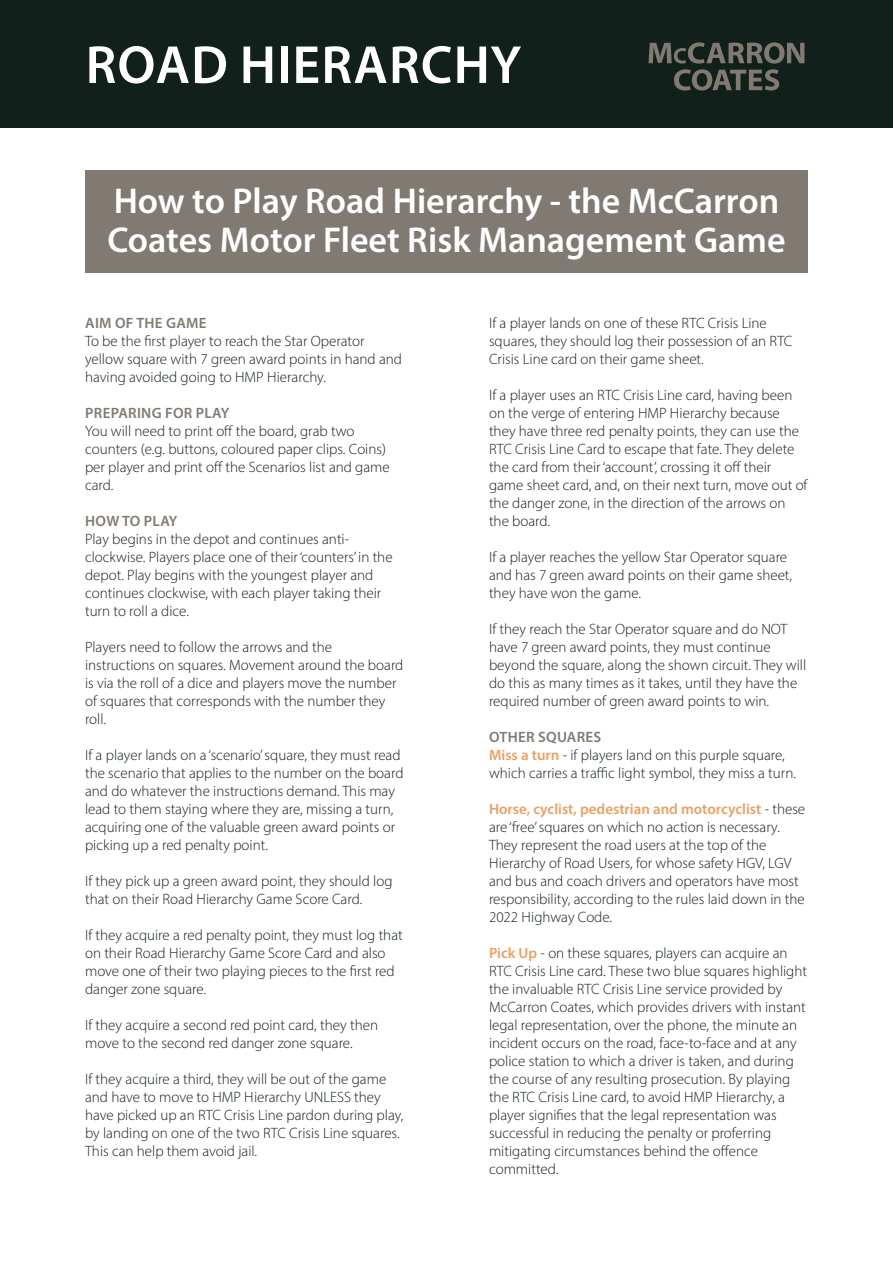
<style>
.page{position:relative;width:893px;height:1263px;background:#fff}
.page>*{position:absolute;margin:0;border:0;box-sizing:border-box;transform-origin:0 0}
.t1{font:600 54px "Myriad Pro";letter-spacing:.02em;color:#fff}
.t2{font:600 36px/39px "Myriad Pro";color:#fff}
.t3{font:300 15px/18px "Myriad Pro";color:#12201b}
.t4{font:600 15px "Myriad Pro";letter-spacing:.02em;color:#817a73}
.s1{font-weight:600;color:#817a73}
.s2{font-weight:600;color:#e9a062}
</style>
<div class="page">
<div style="left:85px;top:170px;width:723px;height:102px;background:#817a73"></div>
<div style="left:0;top:0;width:893px;height:128px;background:#12201b"></div>
<svg style="left:648px;top:42px;width:156px;height:48px"></svg>
<h1 class="t1" style="left:86px;top:30px;width:437px">ROAD HIERARCHY</h1>
<h2 class="t2" style="left:107px;top:181px;width:680px">How to Play Road Hierarchy - the McCarron<br>Coates Motor Fleet Risk Management Game</h2>
<p class="t4" style="left:85px;top:313px;width:123px">AIM OF THE GAME</p>
<p class="t3" style="left:85px;top:332px;width:318px">To be the first player to reach the Star Operator yellow square with 7 green award points in hand and having avoided going to HMP Hierarchy.</p>
<p class="t4" style="left:85px;top:403px;width:146px">PREPARING FOR PLAY</p>
<p class="t3" style="left:85px;top:422px;width:306px">You will need to print off the board, grab two counters (e.g. buttons, coloured paper clips. Coins) per player and print off the Scenarios list and game card.</p>
<p class="t4" style="left:85px;top:511px;width:94px">HOW TO PLAY</p>
<p class="t3" style="left:85px;top:530px;width:309px">Play begins in the depot and continues anti&shy;clockwise. Players place one of their ‘counters’ in the depot. Play begins with the youngest player and continues clockwise, with each player taking their turn to roll a dice.</p>
<p class="t3" style="left:85px;top:638px;width:320px">Players need to follow the arrows and the instructions on squares. Movement around the board is via the roll of a dice and players move the number of squares that corresponds with the number they roll.</p>
<p class="t3" style="left:85px;top:746px;width:320px">If a player lands on a ‘scenario’ square, they must read the scenario that applies to the number on the board and do whatever the instructions demand. This may lead to them staying where they are, missing a turn, acquiring one of the valuable green award points or picking up a red penalty point.</p>
<p class="t3" style="left:85px;top:872px;width:309px">If they pick up a green award point, they should log that on their Road Hierarchy Game Score Card.</p>
<p class="t3" style="left:85px;top:926px;width:319px">If they acquire a red penalty point, they must log that on their Road Hierarchy Game Score Card and also move one of their two playing pieces to the first red danger zone square.</p>
<p class="t3" style="left:85px;top:1016px;width:295px">If they acquire a second red point card, they then move to the second red danger zone square.</p>
<p class="t3" style="left:85px;top:1070px;width:320px">If they acquire a third, they will be out of the game and have to move to HMP Hierarchy UNLESS they have picked up an RTC Crisis Line pardon during play, by landing on one of the two RTC Crisis Line squares.<br>This can help them avoid jail.</p>
<p class="t3" style="left:489px;top:314px;width:305px">If a player lands on one of these RTC Crisis Line squares, they should log their possession of an RTC<br>Crisis Line card on their game sheet.</p>
<p class="t3" style="left:489px;top:386px;width:320px">If a player uses an RTC Crisis Line card, having been on the verge of entering HMP Hierarchy because they have three red penalty points, they can use the RTC Crisis Line Card to escape that fate. They delete the card from their ‘account’, crossing it off their game sheet card, and, on their next turn, move out of the danger zone, in the direction of the arrows on the board.</p>
<p class="t3" style="left:489px;top:548px;width:305px">If a player reaches the yellow Star Operator square and has 7 green award points on their game sheet, they have won the game.</p>
<p class="t3" style="left:489px;top:620px;width:319px">If they reach the Star Operator square and do NOT have 7 green award points, they must continue beyond the square, along the shown circuit. They will do this as many times as it takes, until they have the required number of green award points to win.</p>
<p class="t3" style="left:489px;top:728px;width:308px"><span class="s1">OTHER SQUARES<br></span><span class="s2">Miss a turn</span> - if players land on this purple square, which carries a traffic light symbol, they miss a turn.</p>
<p class="t3" style="left:489px;top:800px;width:318px"><span class="s2">Horse, cyclist, pedestrian and motorcyclist</span> - these are ‘free’ squares on which no action is necessary.<br>They represent the road users at the top of the Hierarchy of Road Users, for whose safety HGV, LGV and bus and coach drivers and operators have most responsibility, according to the rules laid down in the 2022 Highway Code.</p>
<p class="t3" style="left:489px;top:944px;width:320px"><span class="s2">Pick Up</span> - on these squares, players can acquire an RTC Crisis Line card. These two blue squares highlight the invaluable RTC Crisis Line service provided by McCarron Coates, which provides drivers with instant legal representation, over the phone, the minute an incident occurs on the road, face-to-face and at any police station to which a driver is taken, and during the course of any resulting prosecution. By playing the RTC Crisis Line card, to avoid HMP Hierarchy, a player signifies that the legal representation was successful in reducing the penalty or proferring mitigating circumstances behind the offence committed.</p>
</div>
